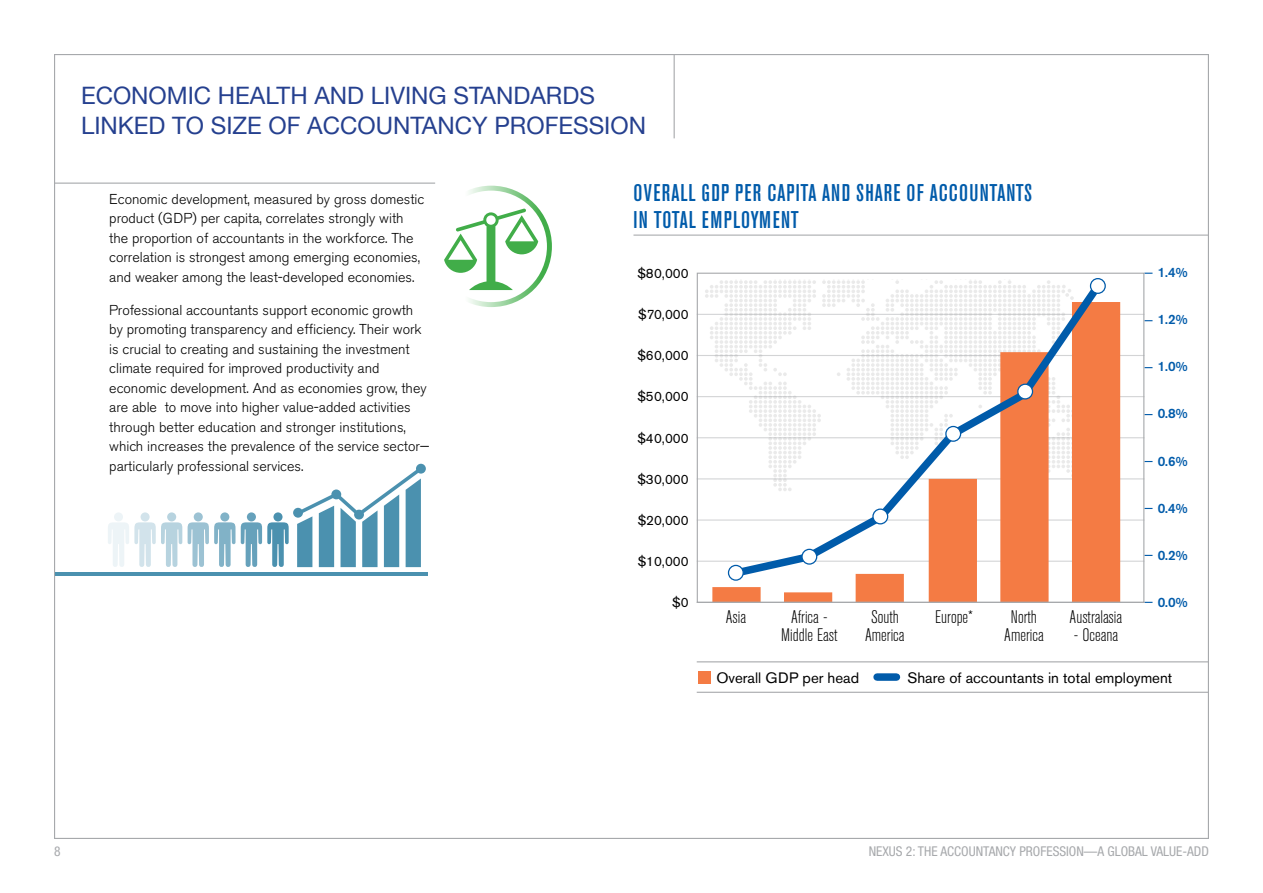
<style>
.page{position:relative;width:1263px;height:893px;background:#fff}
.page>*{position:absolute;margin:0;border:0;box-sizing:border-box;transform-origin:0 0}
.t1{font:24px/29.7px "Helvetica Neue";color:#25408f}
.t2{font:500 condensed 24px/27px "Akzidenz Grotesk BE";letter-spacing:.04em;color:#005baa}
.t3{font:300 condensed 18px/18px "Akzidenz Grotesk BE";color:#000;text-align:center}
.t4{font:15px "Akzidenz Grotesk BE";color:#000}
.t5{font:300 14.25px/19.5px "Akzidenz Grotesk BE";color:#000}
.t6{font:13.5px "Akzidenz Grotesk BE";color:#000}
.t7{font:condensed 13.5px "Helvetica Neue";color:#a7a9ac}
.t8{font:500 13.5px "Akzidenz Grotesk BE";color:#005baa}
</style>
<div class="page">
<hr style="left:697px;top:314px;width:447px;height:1px;background:#a7a9ac">
<hr style="left:697px;top:355px;width:447px;height:1px;background:#a7a9ac">
<hr style="left:697px;top:396px;width:447px;height:1px;background:#a7a9ac">
<hr style="left:697px;top:437px;width:447px;height:1px;background:#a7a9ac">
<hr style="left:697px;top:478px;width:447px;height:1px;background:#a7a9ac">
<hr style="left:697px;top:519px;width:447px;height:2px;background:#a7a9ac">
<hr style="left:697px;top:561px;width:447px;height:1px;background:#a7a9ac">
<svg style="left:712px;top:302px;width:408px;height:299px;fill:#f47b44"></svg>
<hr style="left:633px;top:235px;width:576px;height:1px;background:#a7a9ac">
<hr style="left:55px;top:183px;width:380px;height:1px;background:#a7a9ac">
<hr style="left:674px;top:55px;width:1px;height:83px;background:#a7a9ac">
<div style="left:698px;top:671px;width:12px;height:12px;background:#f47b44"></div>
<hr style="left:697px;top:661px;width:511px;height:1px;background:#a7a9ac">
<hr style="left:697px;top:692px;width:511px;height:1px;background:#a7a9ac">
<svg style="left:220px;top:512px;width:9px;height:9px"></svg>
<div style="left:194px;top:512px;width:9px;height:9px;background:#9cc2d3;border-radius:50%"></div>
<svg style="left:188px;top:522px;width:47px;height:45px"></svg>
<div style="left:167px;top:512px;width:9px;height:9px;background:#b7d3df;border-radius:50%"></div>
<div style="left:141px;top:512px;width:9px;height:9px;background:#d2e3eb;border-radius:50%"></div>
<div style="left:114px;top:512px;width:9px;height:9px;background:#edf4f7;border-radius:50%"></div>
<svg style="left:108px;top:522px;width:74px;height:45px"></svg>
<svg style="left:727px;top:278px;width:380px;height:304px"></svg>
<div style="left:697px;top:273px;width:447px;height:330px;border:1px solid #a7a9ac"></div>
<div style="left:877px;top:673px;width:19px;height:8px;background:#005baa"></div>
<svg style="left:728px;top:565px;width:15px;height:15px"></svg>
<div style="left:728px;top:565px;width:16px;height:16px;border:1px solid #005baa;border-radius:50%"></div>
<div style="left:802px;top:549px;width:15px;height:15px;background:#fff;border-radius:50%"></div>
<div style="left:801px;top:549px;width:16px;height:16px;border:1px solid #005baa;border-radius:50%"></div>
<svg style="left:873px;top:509px;width:15px;height:15px"></svg>
<div style="left:872px;top:508px;width:16px;height:16px;border:1px solid #005baa;border-radius:50%"></div>
<div style="left:946px;top:426px;width:14px;height:15px;background:#fff;border-radius:50%"></div>
<div style="left:945px;top:426px;width:16px;height:16px;border:1px solid #005baa;border-radius:50%"></div>
<div style="left:1018px;top:384px;width:14px;height:15px;background:#fff;border-radius:50%"></div>
<div style="left:1017px;top:384px;width:16px;height:16px;border:1px solid #005baa;border-radius:50%"></div>
<div style="left:1090px;top:279px;width:15px;height:14px;background:#fff;border-radius:50%"></div>
<div style="left:1090px;top:278px;width:16px;height:16px;border:1px solid #005baa;border-radius:50%"></div>
<hr style="left:55px;top:572px;width:372px;height:3px;background:#4b91af">
<svg style="left:241px;top:464px;width:185px;height:104px"></svg>
<svg style="left:444px;top:208px;width:94px;height:82px"></svg>
<div style="left:430px;top:186px;width:122px;height:121px;border:5px solid #41ad49;border-radius:50%"></div>
<h1 class="t1" style="left:81px;top:82px;width:566px">ECONOMIC HEALTH AND LIVING STANDARDS<br>LINKED TO SIZE OF ACCOUNTANCY PROFESSION</h1>
<p class="t5" style="left:109px;top:189px;width:317px">Economic development, measured by gross domestic product (GDP) per capita, correlates strongly with the proportion of accountants in the workforce. The correlation is strongest among emerging economies, and weaker among the least-developed economies.</p>
<p class="t5" style="left:109px;top:300px;width:322px">Professional accountants support economic growth by promoting transparency and efficiency. Their work is crucial to creating and sustaining the investment climate required for improved productivity and economic development. And as economies grow, they are able to move into higher value-added activities through better education and stronger institutions, which increases the prevalence of the service sector— particularly professional services.</p>
<h1 class="t2" style="left:633px;top:180px;width:400px">OVERALL GDP PER CAPITA AND SHARE OF ACCOUNTANTS<br>IN TOTAL EMPLOYMENT</h1>
<p class="t6" style="left:637px;top:266px;width:53px">$80,000</p>
<p class="t6" style="left:638px;top:307px;width:52px">$70,000</p>
<p class="t6" style="left:637px;top:348px;width:53px">$60,000</p>
<p class="t6" style="left:637px;top:389px;width:53px">$50,000</p>
<p class="t6" style="left:637px;top:430px;width:53px">$40,000</p>
<p class="t6" style="left:637px;top:471px;width:53px">$30,000</p>
<p class="t6" style="left:638px;top:512px;width:52px">$20,000</p>
<p class="t8" style="left:1158px;top:264px;width:31px">1.4%</p>
<p class="t8" style="left:1158px;top:311px;width:31px">1.2%</p>
<p class="t8" style="left:1158px;top:358px;width:31px">1.0%</p>
<p class="t8" style="left:1158px;top:405px;width:31px">0.8%</p>
<p class="t8" style="left:1158px;top:453px;width:31px">0.6%</p>
<p class="t8" style="left:1158px;top:500px;width:31px">0.4%</p>
<p class="t6" style="left:638px;top:553px;width:52px">$10,000</p>
<p class="t8" style="left:1158px;top:547px;width:31px">0.2%</p>
<p class="t6" style="left:672px;top:594px;width:18px">$0</p>
<p class="t8" style="left:1158px;top:594px;width:31px">0.0%</p>
<p class="t3" style="left:781px;top:609px;width:58px">Africa -<br>Middle East</p>
<p class="t3" style="left:865px;top:609px;width:41px">South<br>America</p>
<p class="t3" style="left:726px;top:609px;width:22px">Asia</p>
<p class="t3" style="left:935px;top:609px;width:39px">Europe*</p>
<p class="t3" style="left:1069px;top:609px;width:54px">Australasia</p>
<p class="t3" style="left:1074px;top:627px;width:46px">- Oceana</p>
<p class="t3" style="left:1004px;top:609px;width:41px">North<br>America</p>
<p class="t4" style="left:716px;top:668px;width:144px">Overall GDP per head</p>
<p class="t4" style="left:907px;top:668px;width:266px">Share of accountants in total employment</p>
<p class="t7" style="left:54px;top:843px;width:8px">8</p>
<p class="t7" style="left:869px;top:843px;width:342px">NEXUS 2: THE ACCOUNTANCY PROFESSION—A GLOBAL VALUE-ADD</p>
</div>
